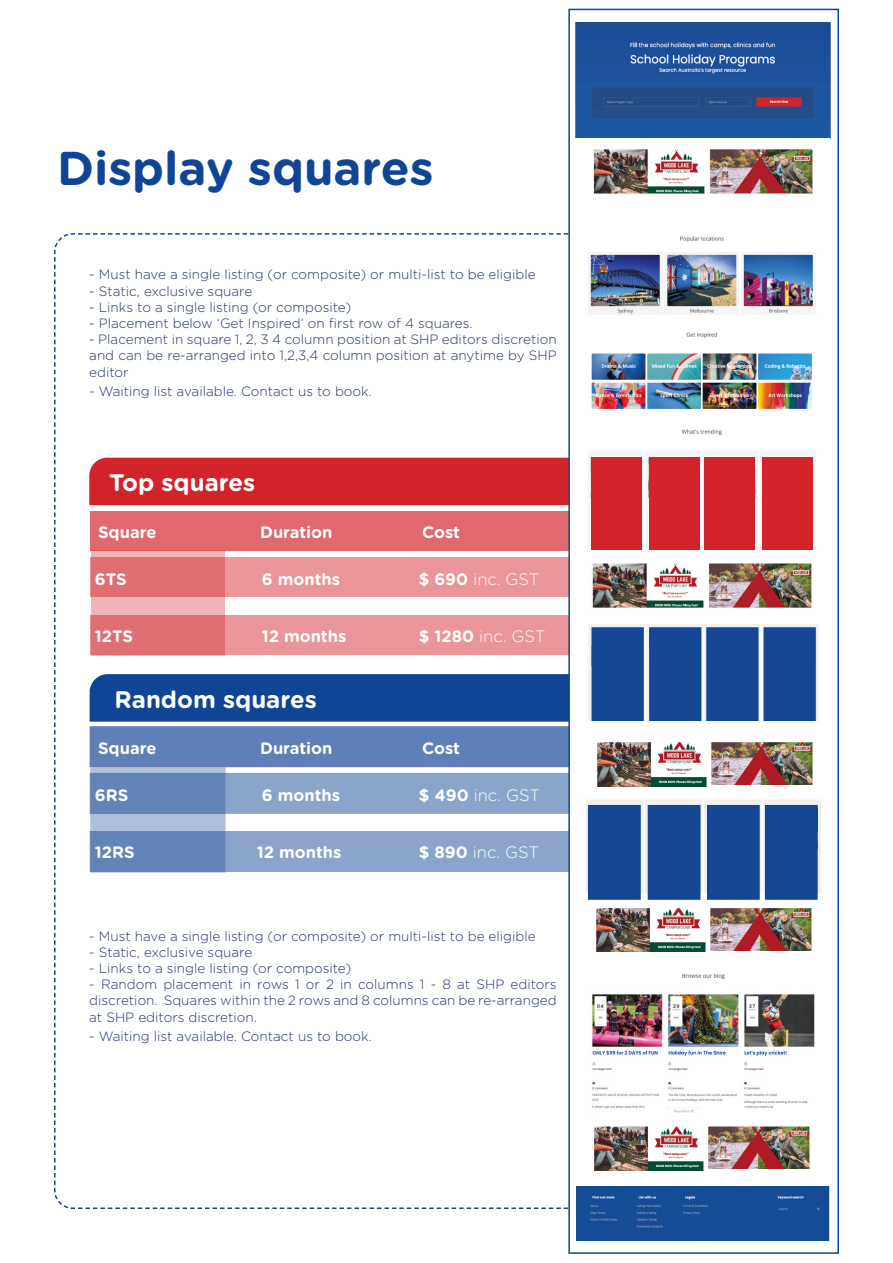
<style>
.page{position:relative;width:893px;height:1263px;background:#fff}
.page>*{position:absolute;margin:0;border:0;box-sizing:border-box;transform-origin:0 0}
.t1{font:700 47.4px "Gotham Rounded";color:#104596}
.t2{font:700 24px "Gotham Rounded";color:#fff}
.t3{font:700 16.5px "Gotham Rounded";color:#fff}
.t4{font:300 16.5px "Gotham Rounded";color:#fff}
.t5{font:300 13.5px/16.2px "Gotham Rounded";color:#21356b;text-align:justify}
.s1{font-weight:700}
</style>
<div class="page">
<svg style="left:54px;top:233px;width:514px;height:976px"></svg>
<div style="left:90px;top:767px;width:136px;height:106px;background:#aec0db"></div>
<svg style="left:90px;top:773px;width:478px;height:41px;background:#7f9ac5"></svg>
<svg style="left:90px;top:831px;width:478px;height:41px;background:#7f9ac5"></svg>
<div style="left:90px;top:726px;width:483px;height:41px;background:#5c80b7"></div>
<div style="left:91px;top:550px;width:134px;height:105px;background:#efb4b7"></div>
<svg style="left:90px;top:557px;width:478px;height:40px;background:#e68a8e"></svg>
<svg style="left:90px;top:616px;width:478px;height:39px;background:#e68a8e"></svg>
<div style="left:90px;top:511px;width:482px;height:39px;background:#e0696e"></div>
<div style="left:89px;top:458px;width:479px;height:47px;background:#d2232a"></div>
<div style="left:90px;top:674px;width:478px;height:48px;background:#104596"></div>
<div style="left:568px;top:9px;width:271px;height:1245px;background:#fff;border:2px solid #104596"></div>
<img style="left:575px;top:22px;width:255px;height:698px">
<div style="left:575px;top:622px;width:255px;height:101px;border:2px solid #fff"></div>
<img style="left:586px;top:800px;width:235px;height:91px">
<div style="left:576px;top:1187px;width:253px;height:54px;background:#154c96"></div>
<img style="left:599px;top:744px;width:106px;height:42px">
<div style="left:596px;top:741px;width:112px;height:53px;border:2px solid #fff"></div>
<img style="left:713px;top:744px;width:98px;height:40px">
<div style="left:710px;top:741px;width:104px;height:53px;border:2px solid #fff"></div>
<img style="left:598px;top:910px;width:106px;height:42px">
<div style="left:595px;top:907px;width:112px;height:53px;border:2px solid #fff"></div>
<img style="left:712px;top:910px;width:98px;height:40px">
<div style="left:709px;top:907px;width:104px;height:53px;border:2px solid #fff"></div>
<img style="left:596px;top:1128px;width:106px;height:42px">
<div style="left:593px;top:1125px;width:112px;height:53px;border:2px solid #fff"></div>
<img style="left:710px;top:1128px;width:98px;height:40px">
<div style="left:707px;top:1125px;width:104px;height:53px;border:2px solid #fff"></div>
<div style="left:591px;top:457px;width:51px;height:93px;background:#d2232a"></div>
<div style="left:649px;top:457px;width:50px;height:93px;background:#d2232a"></div>
<div style="left:704px;top:457px;width:51px;height:93px;background:#d2232a"></div>
<div style="left:762px;top:457px;width:50px;height:93px;background:#d2232a"></div>
<div style="left:592px;top:627px;width:52px;height:94px;background:#164794;border:2px solid #104596"></div>
<div style="left:649px;top:627px;width:52px;height:94px;background:#164794;border:2px solid #104596"></div>
<div style="left:706px;top:627px;width:52px;height:94px;background:#164794;border:2px solid #104596"></div>
<div style="left:764px;top:627px;width:52px;height:94px;background:#164794;border:2px solid #104596"></div>
<div style="left:588px;top:805px;width:53px;height:95px;background:#164794;border:2px solid #104596"></div>
<div style="left:648px;top:805px;width:52px;height:95px;background:#164794"></div>
<div style="left:707px;top:805px;width:53px;height:95px;background:#164794;border:2px solid #104596"></div>
<div style="left:765px;top:805px;width:53px;height:95px;background:#164794;border:2px solid #104596"></div>
<img style="left:592px;top:975px;width:223px;height:134px">
<p class="t1" style="left:57px;top:133px;width:378px">Display squares</p>
<p class="t5" style="left:89px;top:266px;width:448px">- Must have a single listing (or composite) or multi-list to be eligible</p>
<p class="t5" style="left:89px;top:282px;width:164px">- Static, exclusive square</p>
<p class="t5" style="left:89px;top:298px;width:263px">- Links to a single listing (or composite)</p>
<p class="t5" style="left:89px;top:314px;width:385px">- Placement below ‘Get Inspired’ on first row of 4 squares.</p>
<p class="t5" style="left:89px;top:331px;width:469px">- Placement in square 1, 2, 3 4 column position at SHP editors discretion and can be re-arranged into 1,2,3,4 column position at anytime by SHP editor</p>
<p class="t5" style="left:89px;top:383px;width:284px">- Waiting list available. Contact us to book.</p>
<p class="t2" style="left:109px;top:465px;width:148px">Top squares</p>
<p class="t3" style="left:98px;top:520px;width:60px">Square</p>
<p class="t3" style="left:260px;top:520px;width:74px">Duration</p>
<p class="t3" style="left:422px;top:520px;width:39px">Cost</p>
<p class="t3" style="left:95px;top:567px;width:33px">6TS</p>
<p class="t3" style="left:262px;top:567px;width:80px">6 months</p>
<p class="t4" style="left:419px;top:568px;width:122px"><span class="s1">$ 690</span> inc. GST</p>
<p class="t3" style="left:95px;top:624px;width:40px">12TS</p>
<p class="t3" style="left:262px;top:624px;width:86px">12 months</p>
<p class="t4" style="left:419px;top:625px;width:128px"><span class="s1">$ 1280</span> inc. GST</p>
<p class="t2" style="left:114px;top:682px;width:204px">Random squares</p>
<p class="t3" style="left:98px;top:736px;width:60px">Square</p>
<p class="t3" style="left:260px;top:736px;width:74px">Duration</p>
<p class="t3" style="left:422px;top:736px;width:39px">Cost</p>
<p class="t3" style="left:95px;top:783px;width:35px">6RS</p>
<p class="t3" style="left:262px;top:783px;width:80px">6 months</p>
<p class="t4" style="left:419px;top:784px;width:123px"><span class="s1">$ 490</span> inc. GST</p>
<p class="t3" style="left:95px;top:840px;width:41px">12RS</p>
<p class="t3" style="left:257px;top:840px;width:86px">12 months</p>
<p class="t4" style="left:419px;top:841px;width:122px"><span class="s1">$ 890</span> inc. GST</p>
<p class="t5" style="left:89px;top:927px;width:448px">- Must have a single listing (or composite) or multi-list to be eligible</p>
<p class="t5" style="left:89px;top:943px;width:164px">- Static, exclusive square</p>
<p class="t5" style="left:89px;top:959px;width:263px">- Links to a single listing (or composite)</p>
<p class="t5" style="left:89px;top:976px;width:469px">- Random placement in rows 1 or 2 in columns 1 - 8 at SHP editors discretion. Squares within the 2 rows and 8 columns can be re-arranged at SHP editors discretion.</p>
<p class="t5" style="left:89px;top:1028px;width:284px">- Waiting list available. Contact us to book.</p>
</div>
